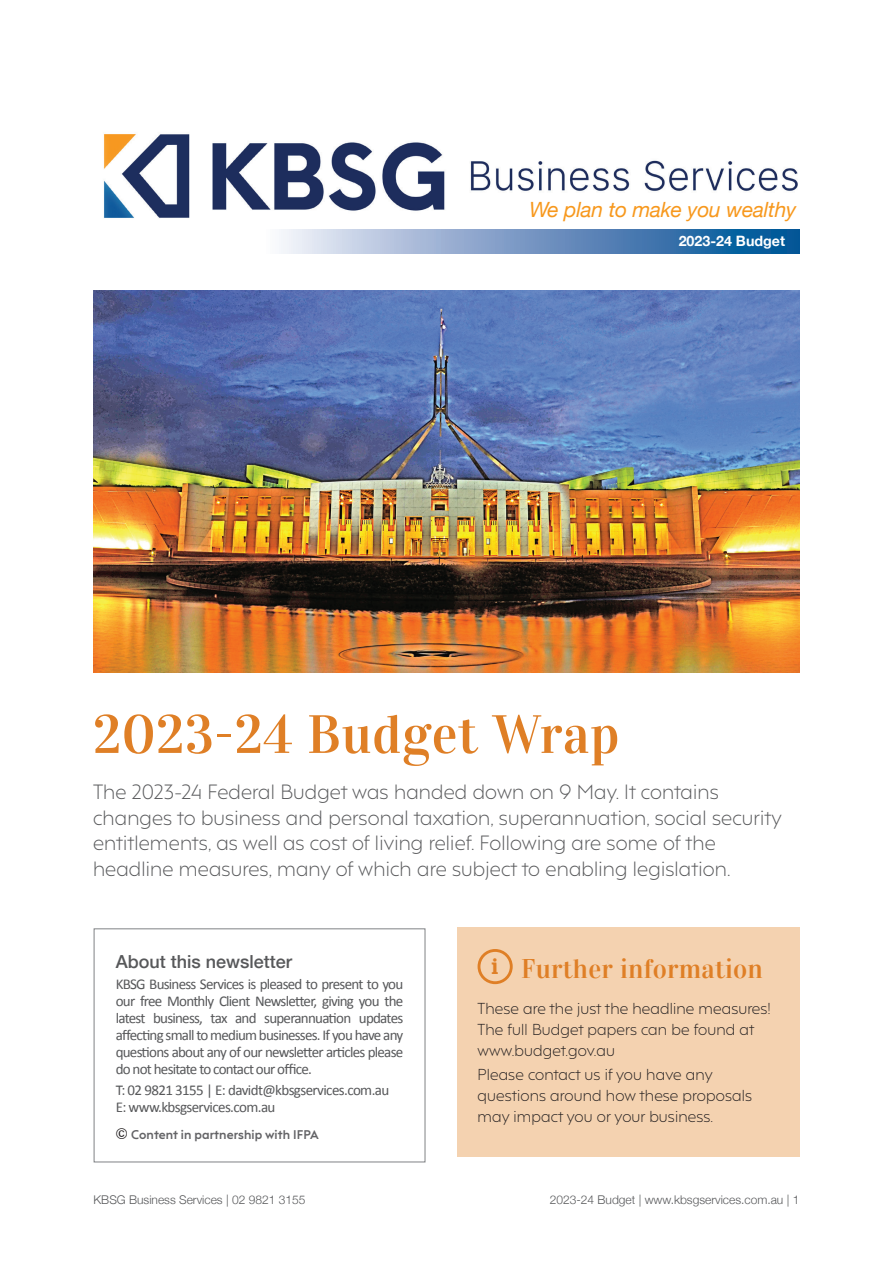
<style>
.page{position:relative;width:893px;height:1263px;background:#fff}
.page>*{position:absolute;margin:0;border:0;box-sizing:border-box;transform-origin:0 0}
.t1{font:54px "Vidaloka";letter-spacing:.01em;color:#df7f26}
.t2{font:27px "Vidaloka";letter-spacing:.01em;color:#df7f26}
.t3{font:italic 21px "Helvetica Neue";letter-spacing:-.01em;color:#f7981d}
.t4{font:300 19.5px/25.5px "F37 Hooj";letter-spacing:.01em;color:#57585a}
.t5{font:500 18px "Helvetica Neue";color:#57585a}
.t6{font:15px/17px "Calibri";letter-spacing:-.05em;color:#57585a;text-align:justify}
.t7{font:300 15px/21px "F37 Hooj";letter-spacing:.01em;color:#231f20}
.t8{font:700 14.25px "Helvetica Neue";color:#fff}
.t9{font:300 12px "Helvetica Neue";color:#57585a}
.t10{font:700 12px "F37 Hooj";letter-spacing:.01em;color:#636366}
</style>
<div class="page">
<img style="left:94px;top:291px;width:705px;height:381px">
<div style="left:457px;top:927px;width:342px;height:230px;background:#f4d2b0"></div>
<div style="left:478px;top:949px;width:35px;height:35px;border:3px solid #df7f26;border-radius:50%"></div>
<img style="left:104px;top:134px;width:694px;height:84px">
<div style="left:94px;top:928px;width:331px;height:234px;border:1px solid #808285"></div>
<svg style="left:281px;top:230px;width:518px;height:23px;background:#7198c3"></svg>
<h3 class="t3" style="left:529px;top:195px;width:268px">We plan to make you wealthy</h3>
<p class="t8" style="left:679px;top:229px;width:108px">2023-24 Budget</p>
<h1 class="t1" style="left:93px;top:702px;width:528px">2023-24 Budget Wrap</h1>
<p class="t4" style="left:93px;top:777px;width:690px">The 2023-24 Federal Budget was handed down on 9 May. It contains changes to business and personal taxation, superannuation, social security entitlements, as well as cost of living relief. Following are some of the headline measures, many of which are subject to enabling legislation.</p>
<p class="t5" style="left:116px;top:947px;width:178px">About this newsletter</p>
<p class="t6" style="left:116px;top:975px;width:289px">KBSG Business Services is pleased to present to you our free Monthly Client Newsletter, giving you the latest business, tax and superannuation updates affecting small to medium businesses. If you have any questions about any of our newsletter articles please do not hesitate to contact our office.</p>
<p class="t6" style="left:116px;top:1081px;width:275px">T: 02 9821 3155 | E: davidt@kbsgservices.com.au<br>E: www.kbsgservices.com.au</p>
<p class="t10" style="left:131px;top:1124px;width:189px">Content in partnership with IFPA</p>
<h2 class="t2" style="left:492px;top:952px;width:273px"><sup>i</sup> Further information</h2>
<p class="t7" style="left:478px;top:996px;width:295px">These are the just the headline measures!<br>The full Budget papers can be found at www.budget.gov.au</p>
<p class="t7" style="left:478px;top:1062px;width:276px">Please contact us if you have any questions around how these proposals may impact you or your business.</p>
<p class="t9" style="left:94px;top:1190px;width:213px">KBSG Business Services | 02 9821 3155</p>
<p class="t9" style="left:550px;top:1190px;width:251px">2023-24 Budget | www.kbsgservices.com.au | 1</p>
</div>
